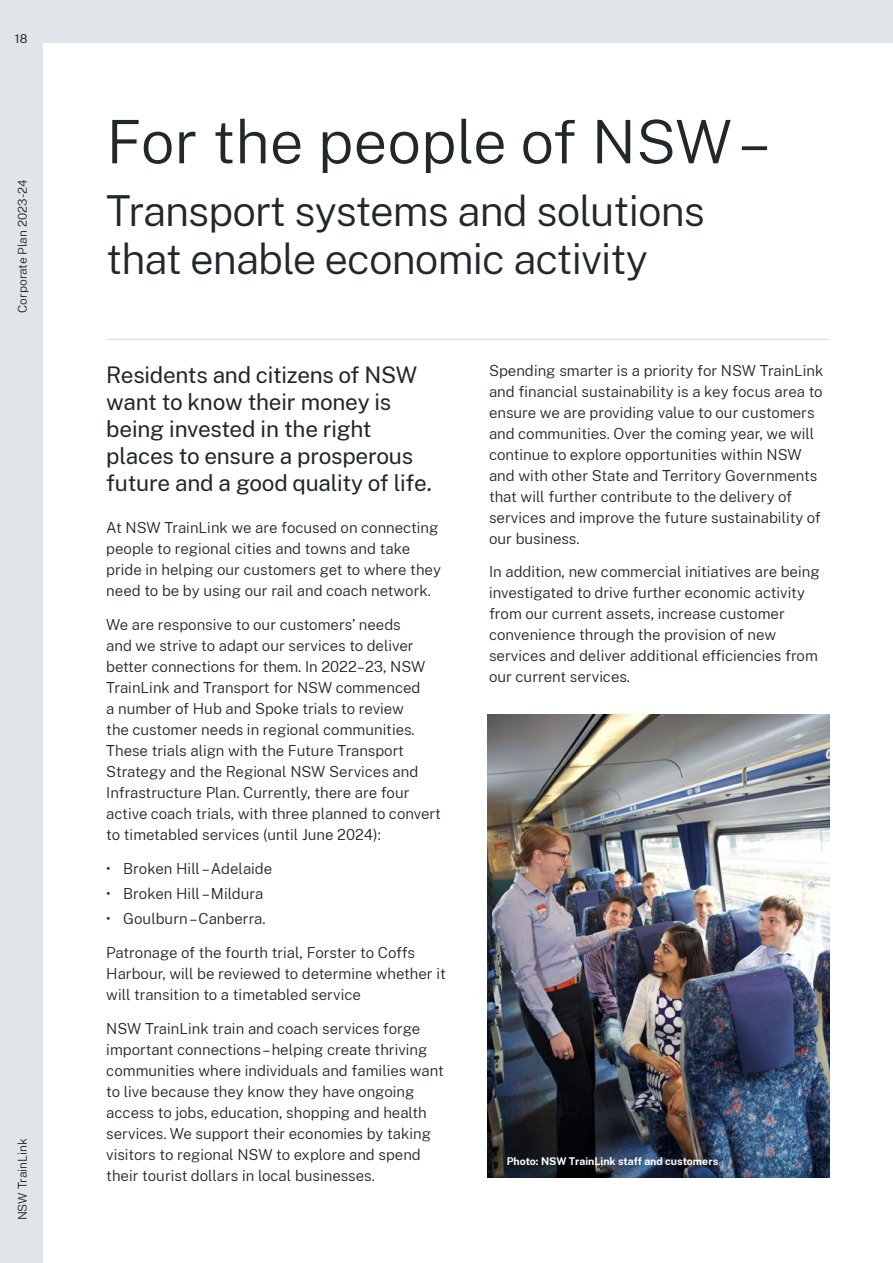
<style>
.page{position:relative;width:893px;height:1263px;background:#fff}
.page>*{position:absolute;margin:0;border:0;box-sizing:border-box;transform-origin:0 0}
.t1{font:300 60px "Public Sans NSW";color:#22272b}
.t2{font:300 42px/48px "Public Sans NSW";letter-spacing:-.02em;color:#22272b}
.t3{font:22.5px/27px "Public Sans NSW";letter-spacing:-.01em;color:#22272b}
.t4{font:300 15px/21px "Public Sans NSW";color:#22272b}
.t5{font:300 12px "Public Sans NSW";color:#22272b}
.t6{font:12px "Public Sans NSW";color:#22272b}
.t7{font:700 10.5px "Public Sans NSW";color:#fff}
</style>
<div class="page">
<div style="left:0;top:0;width:43px;height:1263px;background:#e0e5e9"></div>
<div style="left:0;top:0;width:893px;height:43px;background:#e0e5e9"></div>
<img style="left:488px;top:714px;width:341px;height:464px">
<hr style="left:106px;top:339px;width:723px;height:1px;background:#e0e5e9">
<p class="t6" style="left:15px;top:29px;width:14px">18</p>
<p class="t5" style="left:14px;top:313px;width:135px;rotate:-90deg">Corporate Plan 2023-24</p>
<p class="t5" style="left:14px;top:1220px;width:83px;rotate:-90deg">NSW TrainLink</p>
<h1 class="t1" style="left:106px;top:98px;width:666px">For the people of NSW–</h1>
<h2 class="t2" style="left:106px;top:184px;width:600px">Transport systems and solutions that enable economic activity</h2>
<h3 class="t3" style="left:106px;top:360px;width:327px">Residents and citizens of NSW want to know their money is being invested in the right places to ensure a prosperous future and a good quality of life.</h3>
<p class="t4" style="left:106px;top:516px;width:336px">At NSW TrainLink we are focused on connecting people to regional cities and towns and take pride in helping our customers get to where they need to be by using our rail and coach network.</p>
<p class="t4" style="left:106px;top:613px;width:336px">We are responsive to our customers’ needs<br>and we strive to adapt our services to deliver better connections for them. In 2022–23, NSW TrainLink and Transport for NSW commenced<br>a number of Hub and Spoke trials to review<br>the customer needs in regional communities.<br>These trials align with the Future Transport Strategy and the Regional NSW Services and Infrastructure Plan. Currently, there are four active coach trials, with three planned to convert to timetabled services (until June 2024):</p>
<p class="t4" style="left:106px;top:857px;width:167px">• Broken Hill – Adelaide</p>
<p class="t4" style="left:106px;top:882px;width:158px">• Broken Hill – Mildura</p>
<p class="t4" style="left:106px;top:907px;width:161px">• Goulburn – Canberra.</p>
<p class="t4" style="left:106px;top:941px;width:341px">Patronage of the fourth trial, Forster to Coffs<br>Harbour, will be reviewed to determine whether it will transition to a timetabled service</p>
<p class="t4" style="left:106px;top:1017px;width:339px">NSW TrainLink train and coach services forge important connections – helping create thriving communities where individuals and families want to live because they know they have ongoing access to jobs, education, shopping and health services. We support their economies by taking visitors to regional NSW to explore and spend their tourist dollars in local businesses.</p>
<p class="t4" style="left:489px;top:359px;width:336px">Spending smarter is a priority for NSW TrainLink and financial sustainability is a key focus area to ensure we are providing value to our customers and communities. Over the coming year, we will continue to explore opportunities within NSW and with other State and Territory Governments that will further contribute to the delivery of services and improve the future sustainability of our business.</p>
<p class="t4" style="left:489px;top:560px;width:332px">In addition, new commercial initiatives are being investigated to drive further economic activity from our current assets, increase customer convenience through the provision of new services and deliver additional efficiencies from our current services.</p>
<p class="t7" style="left:507px;top:1153px;width:213px">Photo: NSW TrainLink staff and customers</p>
</div>
